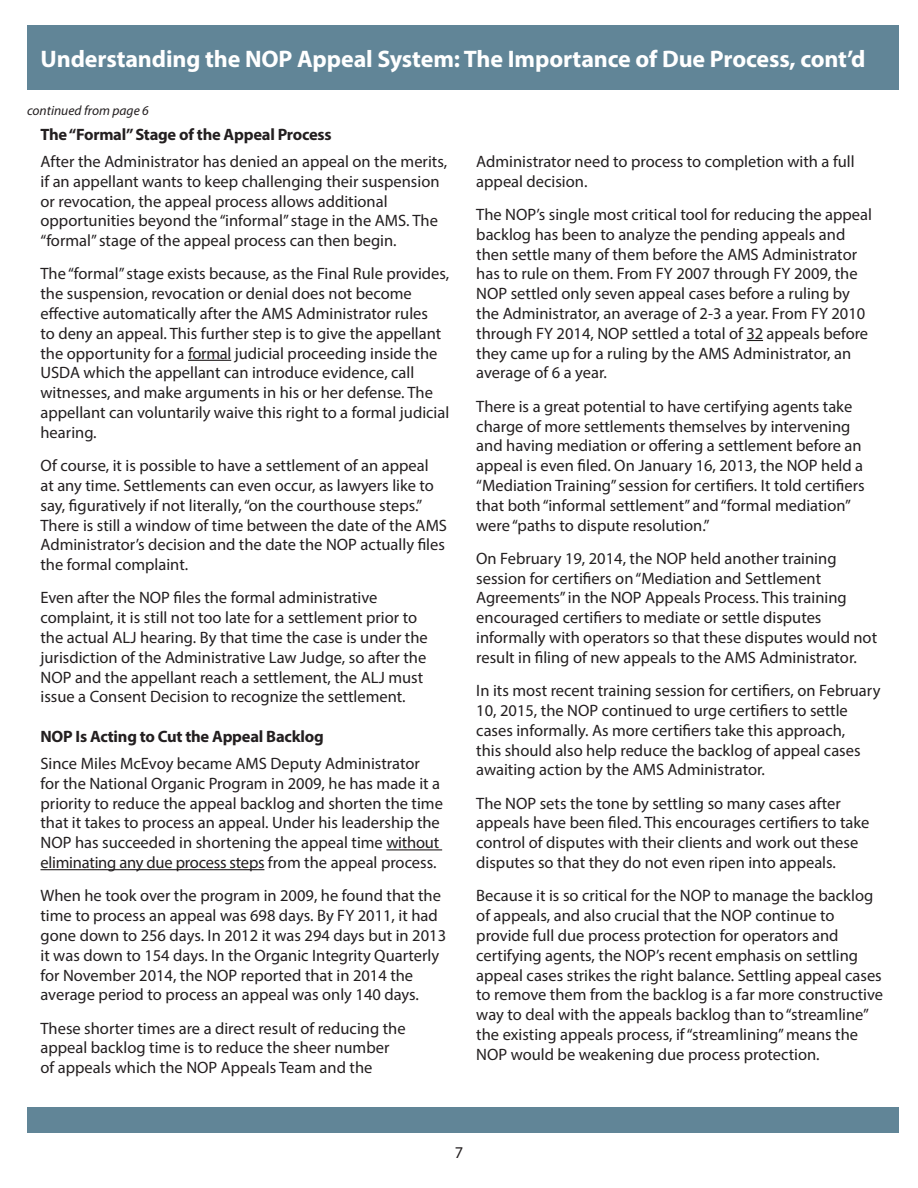
<style>
.page{position:relative;width:918px;height:1188px;background:#fff}
.page>*{position:absolute;margin:0;border:0;box-sizing:border-box;transform-origin:0 0}
.White_Header{font:700 24px "Myriad Pro";letter-spacing:-.005em;color:#fff}
.body{font:16.5px/19.8px "Myriad Pro";color:#231f20}
.heading3_in-article{font:700 16.5px "Myriad Pro";letter-spacing:-.015em;color:#231f20}
.continued{font:italic 13.5px "Myriad Pro";color:#231f20}
</style>
<div class="page">
<div style="left:27px;top:25px;width:872px;height:65px;background:#618597"></div>
<hr style="left:188px;top:360px;width:43px;height:1px;background:#231f20">
<hr style="left:386px;top:849px;width:56px;height:1px;background:#231f20">
<hr style="left:40px;top:869px;width:224px;height:1px;background:#231f20">
<svg style="left:747px;top:340px;width:16px;height:1px"></svg>
<div style="left:27px;top:1107px;width:872px;height:25px;background:#618597"></div>
<p class="White_Header" style="left:40px;top:43px;width:826px">Understanding the NOP Appeal System: The Importance of Due Process, cont’d</p>
<p class="continued" style="left:27px;top:102px;width:123px">continued from page 6</p>
<p class="heading3_in-article" style="left:40px;top:124px;width:293px">The “Formal” Stage of the Appeal Process</p>
<p class="body" style="left:40px;top:151px;width:408px">After the Administrator has denied an appeal on the merits, if an appellant wants to keep challenging their suspension or revocation, the appeal process allows additional opportunities beyond the “informal” stage in the AMS. The “formal” stage of the appeal process can then begin.</p>
<p class="body" style="left:40px;top:264px;width:410px">The “formal” stage exists because, as the Final Rule provides, the suspension, revocation or denial does not become effective automatically after the AMS Administrator rules<br>to deny an appeal. This further step is to give the appellant the opportunity for a formal judicial proceeding inside the USDA which the appellant can introduce evidence, call witnesses, and make arguments in his or her defense. The appellant can voluntarily waive this right to a formal judicial hearing.</p>
<p class="body" style="left:40px;top:455px;width:408px">Of course, it is possible to have a settlement of an appeal<br>at any time. Settlements can even occur, as lawyers like to say, figuratively if not literally, “on the courthouse steps.” There is still a window of time between the date of the AMS Administrator’s decision and the date the NOP actually files the formal complaint.</p>
<p class="body" style="left:40px;top:588px;width:389px">Even after the NOP files the formal administrative complaint, it is still not too late for a settlement prior to the actual ALJ hearing. By that time the case is under the jurisdiction of the Administrative Law Judge, so after the NOP and the appellant reach a settlement, the ALJ must issue a Consent Decision to recognize the settlement.</p>
<p class="heading3_in-article" style="left:40px;top:726px;width:285px">NOP Is Acting to Cut the Appeal Backlog</p>
<p class="body" style="left:40px;top:753px;width:404px">Since Miles McEvoy became AMS Deputy Administrator for the National Organic Program in 2009, he has made it a priority to reduce the appeal backlog and shorten the time that it takes to process an appeal. Under his leadership the NOP has succeeded in shortening the appeal time without eliminating any due process steps from the appeal process.</p>
<p class="body" style="left:40px;top:886px;width:407px">When he took over the program in 2009, he found that the time to process an appeal was 698 days. By FY 2011, it had gone down to 256 days. In 2012 it was 294 days but in 2013 it was down to 154 days. In the Organic Integrity Quarterly for November 2014, the NOP reported that in 2014 the average period to process an appeal was only 140 days.</p>
<p class="body" style="left:40px;top:1018px;width:367px">These shorter times are a direct result of reducing the appeal backlog time is to reduce the sheer number of appeals which the NOP Appeals Team and the</p>
<p class="body" style="left:476px;top:151px;width:380px">Administrator need to process to completion with a full appeal decision.</p>
<p class="body" style="left:476px;top:204px;width:397px">The NOP’s single most critical tool for reducing the appeal backlog has been to analyze the pending appeals and then settle many of them before the AMS Administrator has to rule on them. From FY 2007 through FY 2009, the NOP settled only seven appeal cases before a ruling by the Administrator, an average of 2-3 a year. From FY 2010 through FY 2014, NOP settled a total of 32 appeals before they came up for a ruling by the AMS Administrator, an average of 6 a year.</p>
<p class="body" style="left:476px;top:396px;width:390px">There is a great potential to have certifying agents take charge of more settlements themselves by intervening and having mediation or offering a settlement before an appeal is even filed. On January 16, 2013, the NOP held a “Mediation Training” session for certifiers. It told certifiers that both “informal settlement” and “formal mediation” were “paths to dispute resolution.”</p>
<p class="body" style="left:476px;top:548px;width:402px">On February 19, 2014, the NOP held another training session for certifiers on “Mediation and Settlement Agreements” in the NOP Appeals Process. This training encouraged certifiers to mediate or settle disputes informally with operators so that these disputes would not result in filing of new appeals to the AMS Administrator.</p>
<p class="body" style="left:476px;top:680px;width:406px">In its most recent training session for certifiers, on February 10, 2015, the NOP continued to urge certifiers to settle cases informally. As more certifiers take this approach,<br>this should also help reduce the backlog of appeal cases awaiting action by the AMS Administrator.</p>
<p class="body" style="left:476px;top:793px;width:395px">The NOP sets the tone by settling so many cases after appeals have been filed. This encourages certifiers to take control of disputes with their clients and work out these disputes so that they do not even ripen into appeals.</p>
<p class="body" style="left:476px;top:886px;width:408px">Because it is so critical for the NOP to manage the backlog of appeals, and also crucial that the NOP continue to provide full due process protection for operators and certifying agents, the NOP’s recent emphasis on settling appeal cases strikes the right balance. Settling appeal cases to remove them from the backlog is a far more constructive way to deal with the appeals backlog than to “streamline” the existing appeals process, if “streamlining” means the NOP would be weakening due process protection.</p>
<p class="body" style="left:455px;top:1143px;width:10px">7</p>
</div>
